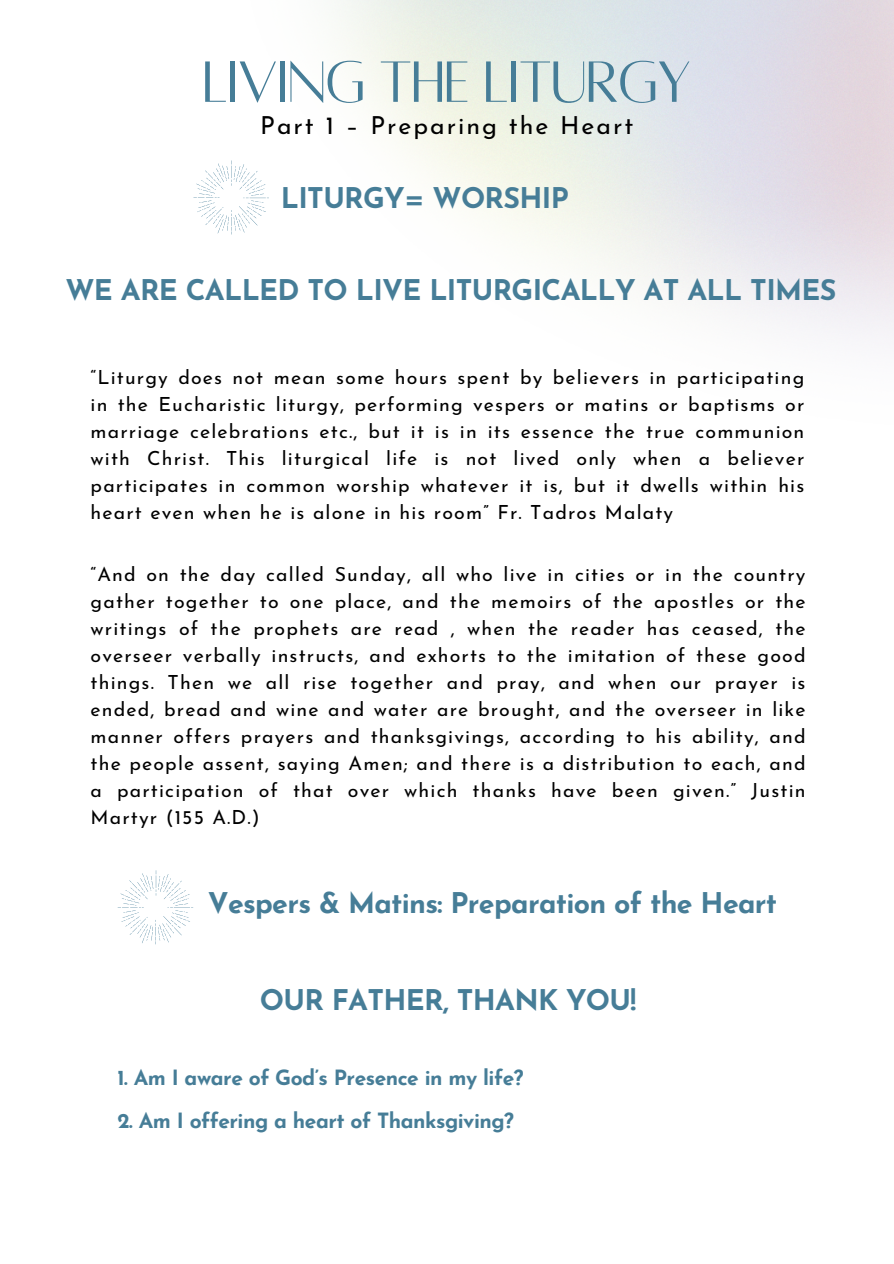
<style>
.page{position:relative;width:894px;height:1264px;background:#fff}
.page>*{position:absolute;margin:0;border:0;box-sizing:border-box;transform-origin:0 0}
.t1{font:64.2px "Alta regular";letter-spacing:-.025em;color:#467d97}
.t2{font:700 28.5px "Josefin Sans";letter-spacing:-.025em;color:#467d97}
.t3{font:24.9px "Josefin Sans";letter-spacing:.08em;color:#000}
.t4{font:700 21px "Josefin Sans";letter-spacing:-.025em;color:#467d97}
.t5{font:19.5px/27px "Josefin Sans";letter-spacing:.06em;color:#000;text-align:justify}
</style>
<div class="page">
<svg style="left:118px;top:870px;width:75px;height:74px"></svg>
<svg style="left:193px;top:160px;width:76px;height:74px"></svg>
<p class="t1" style="left:202px;top:50px;width:491px">LIVING THE LITURGY</p>
<h1 class="t3" style="left:260px;top:115px;width:374px">Part 1 – Preparing the Heart</h1>
<p class="t2" style="left:281px;top:187px;width:289px">LITURGY= WORSHIP</p>
<h3 class="t2" style="left:65px;top:278px;width:772px">WE ARE CALLED TO LIVE LITURGICALLY AT ALL TIMES</h3>
<h4 class="t5" style="left:91px;top:365px;width:715px">“Liturgy does not mean some hours spent by believers in participating in the Eucharistic liturgy, performing vespers or matins or baptisms or marriage celebrations etc., but it is in its essence the true communion with Christ. This liturgical life is not lived only when a believer participates in common worship whatever it is, but it dwells within his heart even when he is alone in his room” Fr. Tadros Malaty</h4>
<p class="t5" style="left:91px;top:562px;width:716px">“And on the day called Sunday, all who live in cities or in the country gather together to one place, and the memoirs of the apostles or the writings of the prophets are read , when the reader has ceased, the overseer verbally instructs, and exhorts to the imitation of these good things. Then we all rise together and pray, and when our prayer is ended, bread and wine and water are brought, and the overseer in like manner offers prayers and thanksgivings, according to his ability, and the people assent, saying Amen; and there is a distribution to each, and a participation of that over which thanks have been given.” Justin Martyr (155 A.D.)</p>
<h2 class="t2" style="left:208px;top:891px;width:570px">Vespers &amp; Matins: Preparation of the Heart</h2>
<p class="t2" style="left:260px;top:988px;width:377px">OUR FATHER, THANK YOU!</p>
<h2 class="t4" style="left:117px;top:1069px;width:407px">1. Am I aware of God’s Presence in my life?</h2>
<p class="t4" style="left:117px;top:1111px;width:398px">2. Am I offering a heart of Thanksgiving?</p>
</div>
